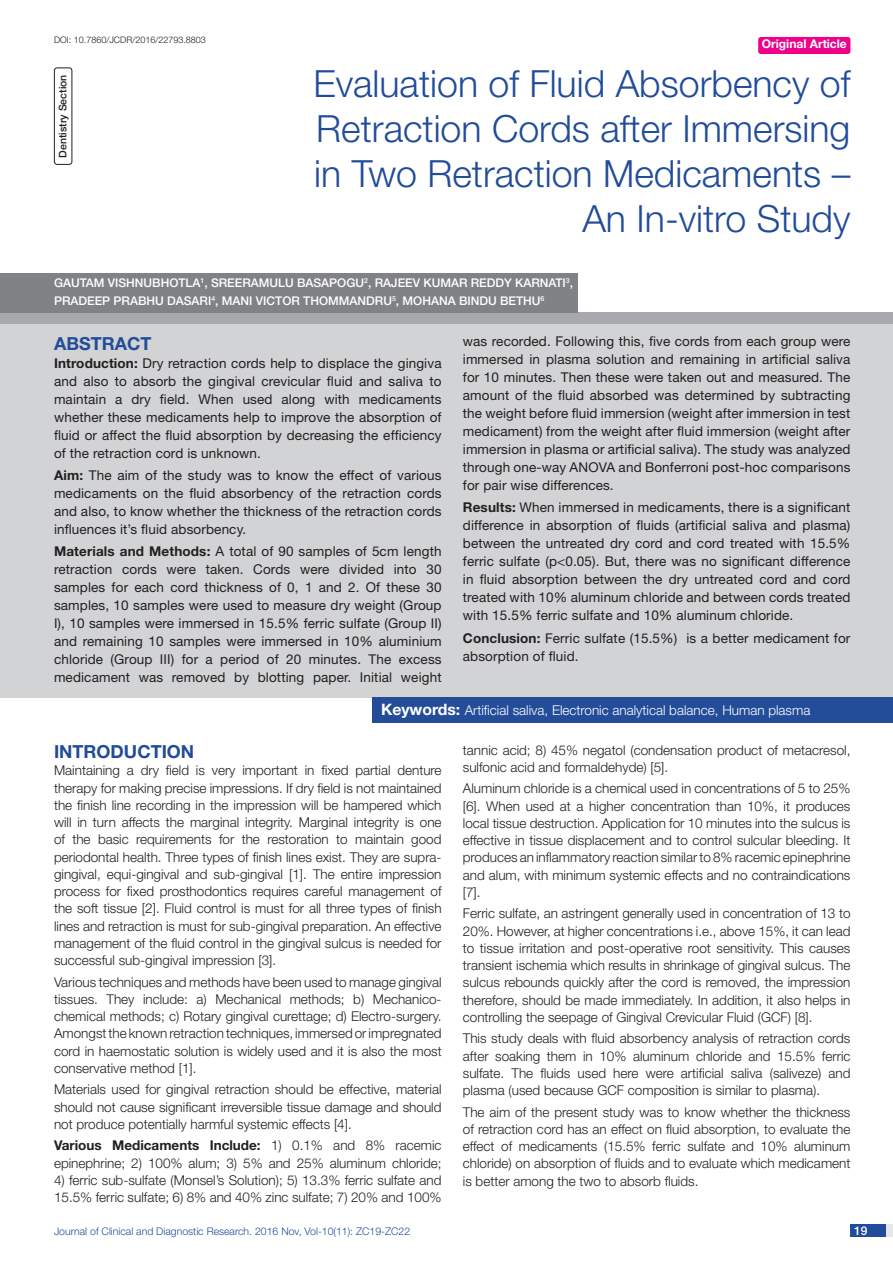
<style>
.page{position:relative;width:893px;height:1263px;background:#fff}
.page>*{position:absolute;margin:0;border:0;box-sizing:border-box;transform-origin:0 0}
.t1{font:300 37.5px/45px "Helvetica Neue";color:#214c99;text-align:right}
.Heading{font:700 18px "Helvetica Neue";color:#214c99}
.Abstract_head{font:700 18px "Helvetica Neue";color:#214c99}
.Body_text{font:300 13.5px/17.2px "Helvetica Neue";color:#231f20;text-align:justify}
.Abstract_Text{font:13.5px/18px "Helvetica Neue";letter-spacing:.01em;color:#231f20;text-align:justify}
.t2{font:300 13.5px "Helvetica Neue";color:#fff}
.Author{font:500 12px/18.8px "Helvetica Neue";color:#fff}
.t3{font:700 12px "Helvetica Neue";color:#fff}
.t4{font:300 10.5px "Helvetica Neue";color:#214c99}
.t5{font:500 10.5px "Helvetica Neue";color:#231f20}
.DOI{font:300 9px "Helvetica Neue";color:#231f20}
.s1{color:#244d99}
.s2{font-weight:700}
.s3{font-weight:700;font-size:15.75px}
</style>
<div class="page">
<div style="left:850px;top:1224px;width:43px;height:13px;background:#e6e7e9"></div>
<div style="left:850px;top:1224px;width:35px;height:13px;background:#214c99"></div>
<div style="left:758px;top:37px;width:92px;height:17px;background:#ed028c;border-radius:3px"></div>
<div style="left:0;top:312px;width:893px;height:12px;background:#a8a9ad"></div>
<div style="left:0;top:324px;width:893px;height:373px;background:#d1d3d4"></div>
<div style="left:372px;top:698px;width:521px;height:25px;background:#244d99"></div>
<div style="left:0;top:273px;width:578px;height:39px;background:#808285"></div>
<div style="left:54px;top:68px;width:18px;height:97px;border:1px solid #231f20;border-radius:3px"></div>
<p class="DOI" style="left:54px;top:35px;width:153px">DOI: 10.7860/JCDR/2016/22793.8803</p>
<p class="t3" style="left:762px;top:37px;width:87px">Original Article</p>
<p class="t5" style="left:57px;top:158px;width:85px;rotate:-90deg">DENTISTRY SECTION</p>
<p class="t1" style="left:313px;top:60px;width:538px">Evaluation of Fluid Absorbency of<br>Retraction Cords after Immersing in Two Retraction Medicaments –<br>An In-vitro Study</p>
<p class="Author" style="left:54px;top:273px;width:521px">GAUTAM VISHNUBHOTLA<sup>1</sup>, SREERAMULU BASAPOG U<sup>2</sup>, RAJEEV KUMAR REDDY KARNATI<sup>3</sup>,<br>PRADEEP PRABHU DASARI<sup>4</sup>, MANI VICTOR THOMMANDRU<sup>5</sup>, MOHANA BINDU BETHU<sup>6</sup></p>
<p class="Abstract_head" style="left:54px;top:332px;width:99px">ABST<span class="s1">RAC</span>T</p>
<p class="Abstract_Text" style="left:54px;top:354px;width:389px"><span class="s2">Introduction:</span> Dry retraction cords help to displace the gingiva and also to absorb the gingival crevicular fluid and saliva to maintain a dry field. When used along with medicaments whether these medicaments help to improve the absorption of fluid or affect the fluid absorption by decreasing the efficiency of the retraction cord is unknown.</p>
<p class="Abstract_Text" style="left:54px;top:466px;width:389px"><span class="s2">Aim:</span> The aim of the study was to know the effect of various medicaments on the fluid absorbency of the retraction cords and also, to know whether the thickness of the retraction cords influences it’s fluid absorbency.</p>
<p class="Abstract_Text" style="left:54px;top:542px;width:389px"><span class="s2">Materials and Methods:</span> A total of 90 samples of 5cm length retraction cords were taken. Cords were divided into 30 samples for each cord thickness of 0, 1 and 2. Of these 30 samples, 10 samples were used to measure dry weight (Group I), 10 samples were immersed in 15.5% ferric sulfate (Group II) and remaining 10 samples were immersed in 10% aluminium chloride (Group III) for a period of 20 minutes. The excess medicament was removed by blotting paper. Initial weight</p>
<p class="Abstract_Text" style="left:463px;top:332px;width:389px">was recorded. Following this, five cords from each group were immersed in plasma solution and remaining in artificial saliva for 10 minutes. Then these were taken out and measured. The amount of the fluid absorbed was determined by subtracting the weight before fluid immersion (weight after immersion in test medicament) from the weight after fluid immersion (weight after immersion in plasma or artificial saliva). The study was analyzed through one-way ANOVA and Bonferroni post-hoc comparisons for pair wise differences.</p>
<p class="Abstract_Text" style="left:463px;top:498px;width:389px"><span class="s2">Results:</span> When immersed in medicaments, there is a significant difference in absorption of fluids (artificial saliva and plasma) between the untreated dry cord and cord treated with 15.5% ferric sulfate (p&lt;0.05). But, there was no significant difference in fluid absorption between the dry untreated cord and cord treated with 10% aluminum chloride and between cords treated with 15.5% ferric sulfate and 10% aluminum chloride.</p>
<p class="Abstract_Text" style="left:463px;top:629px;width:389px"><span class="s2">Conclusion:</span> Ferric sulfate (15.5%) is a better medicament for absorption of fluid.</p>
<p class="t2" style="left:381px;top:701px;width:431px"><span class="s3">Keywords:</span> Artificial saliva, Electronic analytical balance, Human plasma</p>
<p class="Heading" style="left:54px;top:740px;width:142px">INTRODUCTION</p>
<p class="Body_text" style="left:54px;top:761px;width:389px">Maintaining a dry field is very important in fixed partial denture therapy for making precise impressions. If dry field is not maintained the finish line recording in the impression will be hampered which will in turn affects the marginal integrity. Marginal integrity is one of the basic requirements for the restoration to maintain good periodontal health. Three types of finish lines exist. They are supra&shy;gingival, equi-gingival and sub-gingival [1]. The entire impression process for fixed prosthodontics requires careful management of the soft tissue [2]. Fluid control is must for all three types of finish lines and retraction is must for sub-gingival preparation. An effective management of the fluid control in the gingival sulcus is needed for successful sub-gingival impression [3].</p>
<p class="Body_text" style="left:54px;top:973px;width:389px">Various techniques and methods have been used to manage gingival tissues. They include: a) Mechanical methods; b) Mechanico&shy;chemical methods; c) Rotary gingival curettage; d) Electro-surgery.<br>Amongst the known retraction techniques, immersed or impregnated cord in haemostatic solution is widely used and it is also the most conservative method [1].</p>
<p class="Body_text" style="left:54px;top:1080px;width:389px">Materials used for gingival retraction should be effective, material should not cause significant irreversible tissue damage and should not produce potentially harmful systemic effects [4].</p>
<p class="Body_text" style="left:54px;top:1136px;width:389px"><span class="s2">Various Medicaments Include:</span> 1) 0.1% and 8% racemic epinephrine; 2) 100% alum; 3) 5% and 25% aluminum chloride;</p>
<p class="Body_text" style="left:54px;top:1171px;width:389px">4) ferric sub-sulfate (Monsel’s Solution); 5) 13.3% ferric sulfate and<br>15.5% ferric sulfate; 6) 8% and 40% zinc sulfate; 7) 20% and 100%</p>
<p class="Body_text" style="left:463px;top:741px;width:389px">tannic acid; 8) 45% negatol (condensation product of metacresol, sulfonic acid and formaldehyde) [5].</p>
<p class="Body_text" style="left:463px;top:780px;width:389px">Aluminum chloride is a chemical used in concentrations of 5 to 25% [6]. When used at a higher concentration than 10%, it produces local tissue destruction. Application for 10 minutes into the sulcus is effective in tissue displacement and to control sulcular bleeding. It produces an inflammatory reaction similar to 8% racemic epinephrine and alum, with minimum systemic effects and no contraindications [7].</p>
<p class="Body_text" style="left:463px;top:905px;width:389px">Ferric sulfate, an astringent generally used in concentration of 13 to 20%. However, at higher concentrations i.e., above 15%, it can lead to tissue irritation and post-operative root sensitivity. This causes transient ischemia which results in shrinkage of gingival sulcus. The sulcus rebounds quickly after the cord is removed, the impression therefore, should be made immediately. In addition, it also helps in controlling the seepage of Gingival Crevicular Fluid (GCF) [8].</p>
<p class="Body_text" style="left:463px;top:1030px;width:389px">This study deals with fluid absorbency analysis of retraction cords after soaking them in 10% aluminum chloride and 15.5% ferric sulfate. The fluids used here were artificial saliva (saliveze) and plasma (used because GCF composition is similar to plasma).</p>
<p class="Body_text" style="left:463px;top:1103px;width:389px">The aim of the present study was to know whether the thickness of retraction cord has an effect on fluid absorption, to evaluate the effect of medicaments (15.5% ferric sulfate and 10% aluminum chloride) on absorption of fluids and to evaluate which medicament is better among the two to absorb fluids.</p>
<p class="t4" style="left:54px;top:1225px;width:358px">Journal of Clinical and Diagnostic Research. 2016 Nov, Vol-10(11): ZC19-ZC22</p>
<p class="Author" style="left:854px;top:1221px;width:15px">19</p>
</div>
